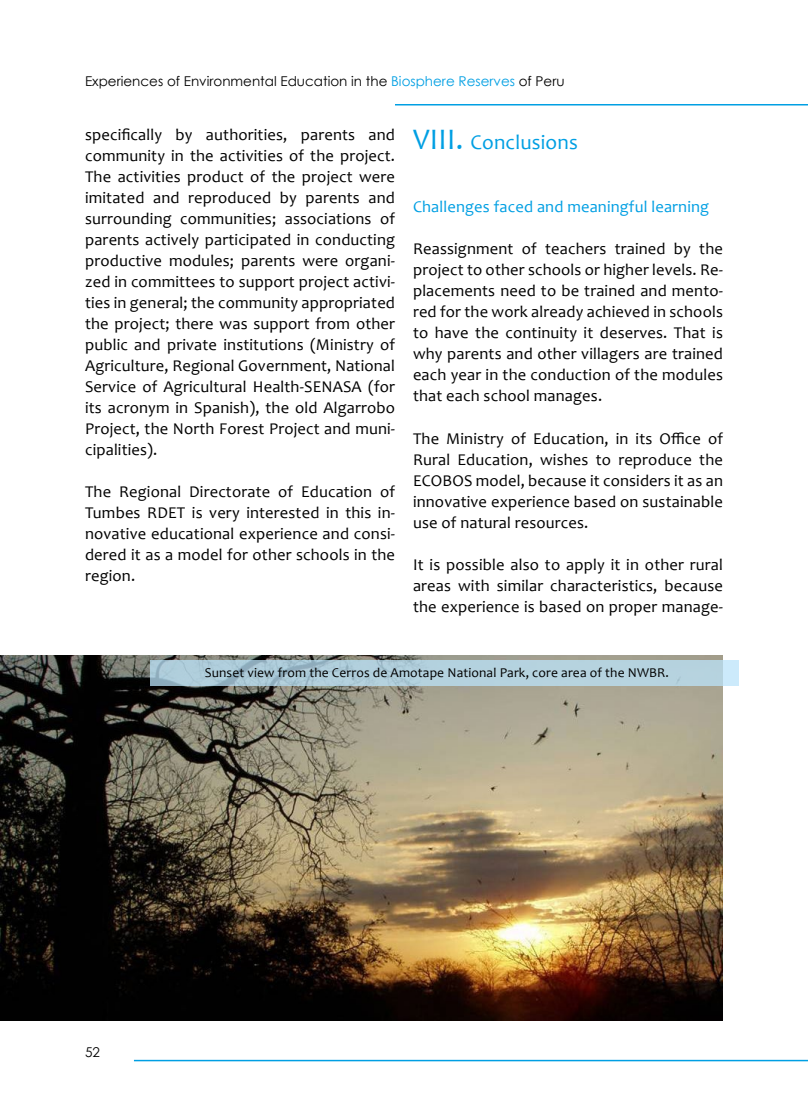
<style>
.page{position:relative;width:808px;height:1106px;background:#fff}
.page>*{position:absolute;margin:0;border:0;box-sizing:border-box;transform-origin:0 0}
.t1{font:21px "Candara";letter-spacing:.01em;color:#009fe3}
.t2{font:16.5px/21px "Candara";letter-spacing:.01em;color:#000;text-align:justify}
.t3{font:16.5px "Candara";letter-spacing:.01em;color:#009fe3}
.t4{font:13.5px "Century Gothic";color:#000}
.t5{font:13.5px "Candara";letter-spacing:.01em;color:#000}
.s1{color:#009fe3}
.s2{font-size:30px}
</style>
<div class="page">
<hr style="left:395px;top:104px;width:413px;height:1px;background:#009fe3">
<hr style="left:134px;top:1059px;width:674px;height:2px;background:#009fe3">
<img style="left:0;top:655px;width:723px;height:365px">
<svg style="left:150px;top:660px;width:589px;height:25px;background:#b0cedb"></svg>
<p class="t4" style="left:85px;top:72px;width:481px">Experiences of Environmental Education in the <span class="s1">Biosphere Reserves</span> of Peru</p>
<p class="t2" style="left:85px;top:124px;width:312px">specifically by authorities, parents and community in the activities of the project.<br>The activities product of the project were imitated and reproduced by parents and surrounding communities; associations of parents actively participated in conducting productive modules; parents were organi&shy;zed in committees to support project activi&shy;ties in general; the community appropriated the project; there was support from other public and private institutions (Ministry of Agriculture, Regional Government, National Service of Agricultural Health-SENASA (for its acronym in Spanish), the old Algarrobo Project, the North Forest Project and muni&shy;cipalities).</p>
<p class="t2" style="left:85px;top:481px;width:311px">The Regional Directorate of Education of Tumbes RDET is very interested in this in&shy;novative educational experience and consi&shy;dered it as a model for other schools in the region.</p>
<p class="t1" style="left:413px;top:129px;width:166px"><span class="s2">VIII.</span> Conclusions</p>
<p class="t3" style="left:413px;top:197px;width:298px">Challenges faced and meaningful learning</p>
<p class="t2" style="left:413px;top:238px;width:311px">Reassignment of teachers trained by the project to other schools or higher levels. Re&shy;placements need to be trained and mento&shy;red for the work already achieved in schools to have the continuity it deserves. That is why parents and other villagers are trained each year in the conduction of the modules that each school manages.</p>
<p class="t2" style="left:413px;top:427px;width:311px">The Ministry of Education, in its Office of Rural Education, wishes to reproduce the ECOBOS model, because it considers it as an innovative experience based on sustainable use of natural resources.</p>
<p class="t2" style="left:413px;top:553px;width:311px">It is possible also to apply it in other rural areas with similar characteristics, because the experience is based on proper manage-</p>
<p class="t5" style="left:205px;top:664px;width:466px">Sunset view from the Cerros de Amotape National Park, core area of the NWBR.</p>
<p class="t4" style="left:85px;top:1043px;width:16px">52</p>
</div>
